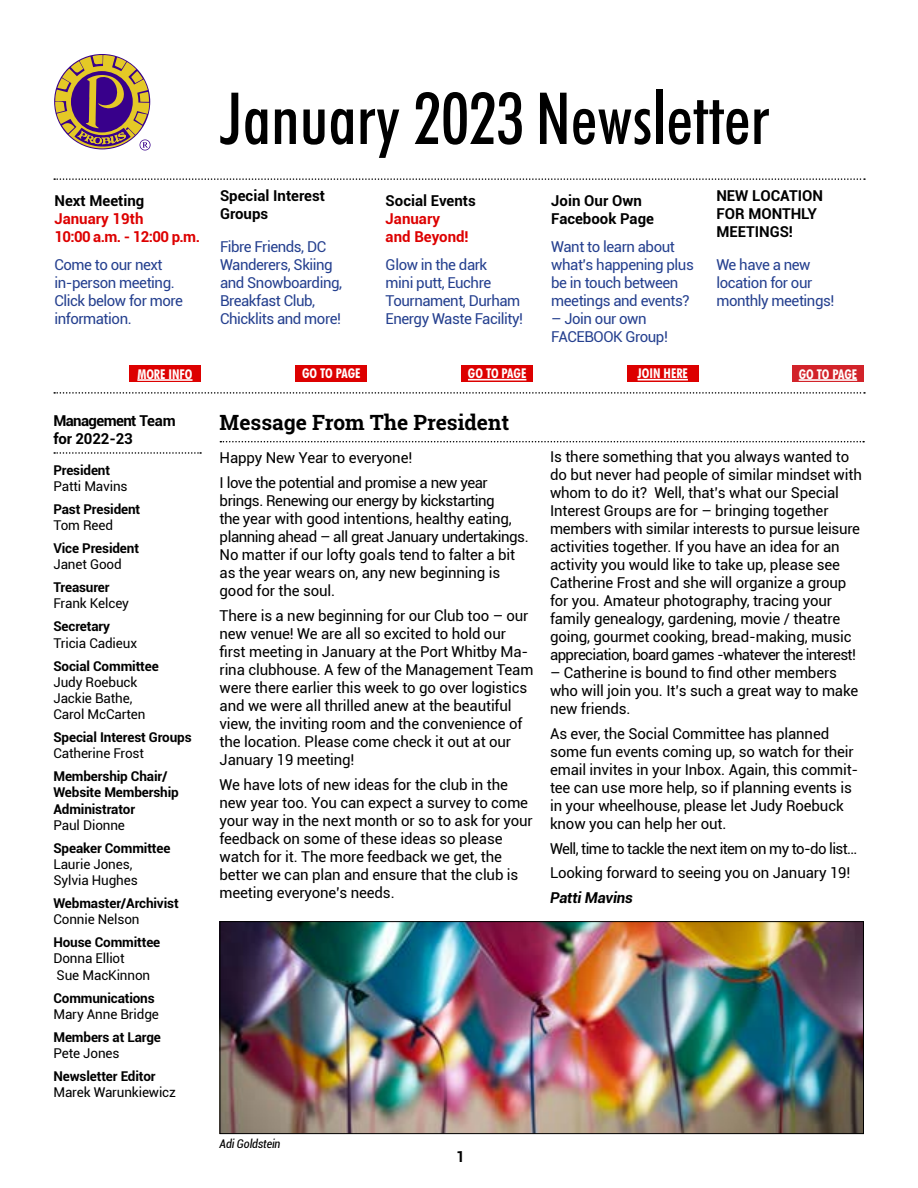
<style>
.page{position:relative;width:918px;height:1188px;background:#fff}
.page>*{position:absolute;margin:0;border:0;box-sizing:border-box;transform-origin:0 0}
.t1{font:500 condensed 72px "Futura BT";color:#000}
.t2{font:700 21px "Roboto Slab";color:#000}
.t3{font:15px/18px "Roboto";letter-spacing:-.01em;color:#000}
.t4{font:15px/18px "Roboto";letter-spacing:-.03em;color:#25408f}
.t5{font:700 15px/18px "Roboto";color:#000}
.t6{font:15px/24.8px "Roboto";letter-spacing:-.03em;color:#000}
.t7{font:700 15px/18px "Roboto";color:#d00}
.t8{font:700 15px/18px "Roboto";letter-spacing:-.04em;color:#000}
.t9{font:italic 700 15px "Roboto";letter-spacing:-.01em;color:#000}
.t10{font:700 13.5px/16.2px "Roboto";letter-spacing:-.01em;color:#000}
.t11{font:13.5px/16.2px "Roboto";letter-spacing:-.01em;color:#000}
.t12{font:700 condensed 13.5px "Futura BT";color:#fff}
.t13{font:italic condensed 12px "Roboto";letter-spacing:-.01em;color:#000}
</style>
<div class="page">
<div style="left:792px;top:365px;width:72px;height:17px;background:#d2232a"></div>
<hr style="left:799px;top:379px;width:58px;height:2px;background:#fff">
<div style="left:461px;top:365px;width:72px;height:16px;background:#d00"></div>
<hr style="left:468px;top:379px;width:58px;height:2px;background:#fff">
<div style="left:627px;top:365px;width:72px;height:16px;background:#d00"></div>
<hr style="left:638px;top:379px;width:50px;height:2px;background:#fff">
<div style="left:295px;top:365px;width:72px;height:16px;background:#d00"></div>
<svg style="left:54px;top:178px;width:811px;height:2px"></svg>
<svg style="left:54px;top:392px;width:811px;height:2px"></svg>
<svg style="left:55px;top:55px;width:96px;height:95px"></svg>
<svg style="left:220px;top:441px;width:644px;height:1px"></svg>
<svg style="left:54px;top:452px;width:147px;height:2px"></svg>
<div style="left:129px;top:365px;width:72px;height:17px;background:#d00"></div>
<hr style="left:137px;top:379px;width:56px;height:2px;background:#fff">
<img style="left:222px;top:923px;width:640px;height:209px">
<div style="left:220px;top:921px;width:644px;height:213px;border:1px solid #000"></div>
<p class="t5" style="left:54px;top:191px;width:91px">Next Meeting</p>
<p class="t7" style="left:54px;top:209px;width:147px">January 19th<br>10:00 a.m. - 12:00 p.m.</p>
<p class="t4" style="left:54px;top:255px;width:130px">Come to our next in-person meeting.<br>Click below for more information.</p>
<p class="t12" style="left:137px;top:366px;width:57px">MORE INFO</p>
<p class="t8" style="left:53px;top:411px;width:124px">Management Team for 2022-23</p>
<p class="t10" style="left:53px;top:461px;width:58px">President</p>
<p class="t11" style="left:53px;top:478px;width:76px">Patti Mavins</p>
<p class="t10" style="left:53px;top:501px;width:88px">Past President</p>
<p class="t11" style="left:53px;top:517px;width:61px">Tom Reed</p>
<p class="t10" style="left:53px;top:540px;width:87px">Vice President</p>
<p class="t11" style="left:53px;top:556px;width:70px">Janet Good</p>
<p class="t10" style="left:53px;top:579px;width:58px">Treasurer</p>
<p class="t11" style="left:53px;top:595px;width:77px">Frank Kelcey</p>
<p class="t10" style="left:53px;top:618px;width:58px">Secretary</p>
<p class="t11" style="left:53px;top:634px;width:85px">Tricia Cadieux</p>
<p class="t10" style="left:53px;top:657px;width:107px">Social Committee</p>
<p class="t11" style="left:53px;top:673px;width:94px">Judy Roebuck<br>Jackie Bathe,<br>Carol McCarten</p>
<p class="t10" style="left:53px;top:729px;width:140px">Special Interest Groups</p>
<p class="t11" style="left:53px;top:745px;width:92px">Catherine Frost</p>
<p class="t10" style="left:53px;top:768px;width:127px">Membership Chair/<br>Website Membership<br>Administrator</p>
<p class="t11" style="left:53px;top:816px;width:73px">Paul Dionne</p>
<p class="t10" style="left:53px;top:839px;width:119px">Speaker Committee</p>
<p class="t11" style="left:53px;top:856px;width:86px">Laurie Jones,<br>Sylvia Hughes</p>
<p class="t10" style="left:53px;top:895px;width:127px">Webmaster/Archivist</p>
<p class="t11" style="left:53px;top:911px;width:88px">Connie Nelson</p>
<p class="t10" style="left:53px;top:934px;width:108px">House Committee</p>
<p class="t11" style="left:53px;top:950px;width:98px">Donna Elliot<br>Sue MacKinnon</p>
<p class="t10" style="left:53px;top:989px;width:103px">Communications</p>
<p class="t11" style="left:53px;top:1005px;width:107px">Mary Anne Bridge</p>
<p class="t10" style="left:53px;top:1028px;width:109px">Members at Large</p>
<p class="t11" style="left:53px;top:1045px;width:68px">Pete Jones</p>
<p class="t10" style="left:53px;top:1068px;width:104px">Newsletter Editor</p>
<p class="t11" style="left:53px;top:1084px;width:124px">Marek Warunkiewicz</p>
<h1 class="t1" style="left:221px;top:75px;width:550px">January 2023 Newsletter</h1>
<p class="t5" style="left:716px;top:186px;width:108px">NEW LOCATION<br>FOR MONTHLY<br>MEETINGS!</p>
<p class="t4" style="left:716px;top:255px;width:120px">We have a new location for our monthly meetings!</p>
<p class="t5" style="left:220px;top:186px;width:107px">Special Interest<br>Groups</p>
<p class="t4" style="left:220px;top:237px;width:124px">Fibre Friends, DC<br>Wanderers, Skiing and Snowboarding,<br>Breakfast Club,<br>Chicklits and more!</p>
<p class="t5" style="left:386px;top:191px;width:92px">Social Events</p>
<p class="t7" style="left:386px;top:209px;width:85px">January and Beyond!</p>
<p class="t4" style="left:386px;top:255px;width:139px">Glow in the dark<br>mini putt, Euchre<br>Tournament, Durham<br>Energy Waste Facility!</p>
<p class="t5" style="left:551px;top:191px;width:104px">Join Our Own<br>Facebook Page</p>
<p class="t4" style="left:551px;top:237px;width:144px">Want to learn about what’s happening plus be in touch between meetings and events?</p>
<p class="t4" style="left:551px;top:309px;width:118px">– Join our own<br>FACEBOOK Group!</p>
<p class="t12" style="left:302px;top:365px;width:60px">GO TO PAGE</p>
<p class="t12" style="left:468px;top:365px;width:60px">GO TO PAGE</p>
<p class="t12" style="left:638px;top:365px;width:52px">JOIN HERE</p>
<p class="t12" style="left:799px;top:366px;width:60px">GO TO PAGE</p>
<h2 class="t2" style="left:220px;top:408px;width:291px">Message From The President</h2>
<p class="t6" style="left:220px;top:445px;width:270px">Happy New Year to everyone!<br>I love the potential and promise a new year</p>
<p class="t3" style="left:220px;top:491px;width:311px">brings. Renewing our energy by kickstarting<br>the year with good intentions, healthy eating, planning ahead – all great January undertakings.<br>No matter if our lofty goals tend to falter a bit as the year wears on, any new beginning is good for the soul.</p>
<p class="t3" style="left:220px;top:606px;width:315px">There is a new beginning for our Club too – our new venue! We are all so excited to hold our first meeting in January at the Port Whitby Ma&shy;rina clubhouse. A few of the Management Team were there earlier this week to go over logistics and we were all thrilled anew at the beautiful view, the inviting room and the convenience of the location. Please come check it out at our January 19 meeting!</p>
<p class="t3" style="left:220px;top:775px;width:315px">We have lots of new ideas for the club in the new year too. You can expect a survey to come your way in the next month or so to ask for your feedback on some of these ideas so please watch for it. The more feedback we get, the better we can plan and ensure that the club is meeting everyone’s needs.</p>
<p class="t3" style="left:550px;top:447px;width:313px">Is there something that you always wanted to do but never had people of similar mindset with whom to do it? Well, that’s what our Special Interest Groups are for – bringing together members with similar interests to pursue leisure activities together. If you have an idea for an activity you would like to take up, please see Catherine Frost and she will organize a group for you. Amateur photography, tracing your family genealogy, gardening, movie / theatre going, gourmet cooking, bread-making, music appreciation, board games -whatever the interest!</p>
<p class="t3" style="left:550px;top:663px;width:310px">– Catherine is bound to find other members who will join you. It’s such a great way to make new friends.</p>
<p class="t3" style="left:550px;top:724px;width:310px">As ever, the Social Committee has planned some fun events coming up, so watch for their email invites in your Inbox. Again, this commit&shy;tee can use more help, so if planning events is in your wheelhouse, please let Judy Roebuck know you can help her out.</p>
<p class="t3" style="left:550px;top:835px;width:309px;line-height:24.8px">Well, time to tackle the next item on my to-do list…<br>Looking forward to seeing you on January 19!</p>
<p class="t9" style="left:550px;top:887px;width:84px">Patti Mavins</p>
<p class="t13" style="left:220px;top:1135px;width:62px">Adi Goldstein</p>
<p class="t5" style="left:456px;top:1147px;width:10px">1</p>
</div>
